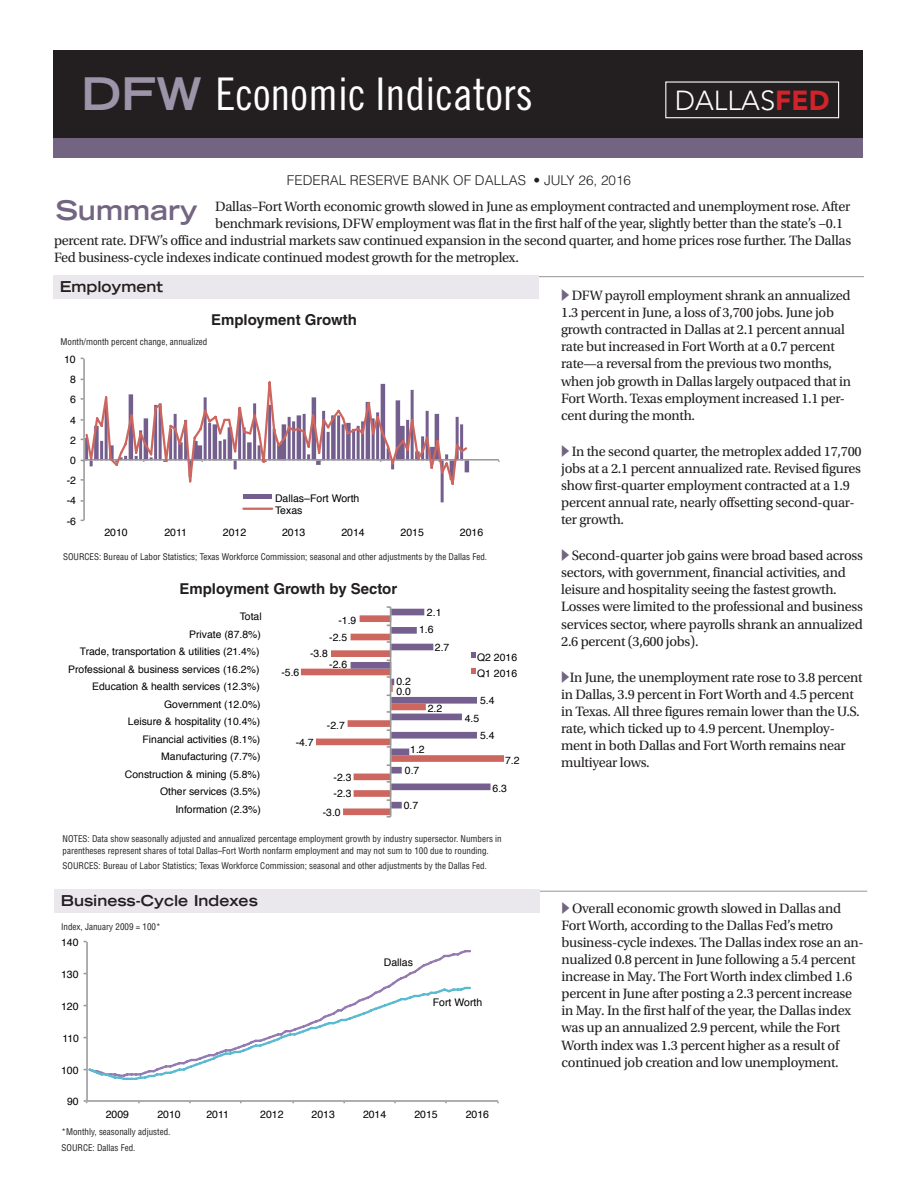
<style>
.page{position:relative;width:918px;height:1188px;background:#fff}
.page>*{position:absolute;margin:0;border:0;box-sizing:border-box;transform-origin:0 0}
.t1{font:45px "Trade Gothic LT Std Cn 18";color:#fff}
.t2{font:300 27.3px "Avenir LT Std";color:#fff}
.t3{font:700 expanded 27px "Trade Gothic LT Std";color:#736582}
.ChartTitle{font:700 15px "Helvetica LT Std";color:#231f20}
.SectionHead{font:700 expanded 15px "Trade Gothic LT Std";color:#231f20}
.DFWText{font:14.25px/17.1px "Utopia Std";letter-spacing:-.02em;color:#231f20}
.Default{font:14.25px "Utopia Std";letter-spacing:-.02em;color:#231f20}
.t4{font:300 13.5px "Helvetica LT Std";color:#231f20}
.t5{font:10.5px/11.9px "Helvetica";color:#000}
.t6{font:10.35px/16.5px "Helvetica";color:#000}
.Notes{font:condensed 9px/12px "Helvetica LT Std";color:#231f20}
.axislabels{font:condensed 9px "Helvetica LT Std";color:#231f20}
.s1{font-family:"Trade Gothic LT Std";font-weight:700;font-stretch:expanded;color:#9e94aa}
.s2{font-weight:900;color:#d1232a}
</style>
<div class="page">
<hr style="left:54px;top:276px;width:810px;height:1px;background:#939598">
<div style="left:53px;top:275px;width:486px;height:24px;background:#eae8ed"></div>
<div style="left:53px;top:118px;width:810px;height:40px;background:#736582"></div>
<div style="left:53px;top:50px;width:810px;height:88px;background:#231f20"></div>
<div style="left:665px;top:81px;width:174px;height:37px;border:1px solid #fff"></div>
<svg style="left:301px;top:606px;width:203px;height:212px"></svg>
<hr style="left:83px;top:359px;width:2px;height:161px;background:#979797">
<hr style="left:84px;top:459px;width:415px;height:2px;background:#979797">
<svg style="left:81px;top:379px;width:388px;height:108px"></svg>
<hr style="left:243px;top:495px;width:29px;height:4px;background:#735e8d">
<hr style="left:243px;top:508px;width:29px;height:2px;background:#cd665f">
<hr style="left:57px;top:891px;width:810px;height:1px;background:#939598">
<div style="left:54px;top:889px;width:486px;height:24px;background:#eae8ed"></div>
<hr style="left:86px;top:942px;width:2px;height:159px;background:#989898">
<hr style="left:87px;top:1100px;width:411px;height:2px;background:#989898">
<svg style="left:87px;top:948px;width:384px;height:37px"></svg>
<svg style="left:84px;top:985px;width:387px;height:97px"></svg>
<p class="t1" style="left:81px;top:67px;width:453px"><span class="s1">DFW</span> Economic Indicators</p>
<p class="t4" style="left:287px;top:172px;width:346px">FEDERAL RESERVE BANK OF DALLAS • JULY 26, 2016</p>
<p class="t2" style="left:675px;top:85px;width:156px">DALLAS<span class="s2">FED</span></p>
<p class="t3" style="left:56px;top:193px;width:144px">Summary</p>
<p class="Default" style="left:215px;top:198px;width:637px">Dallas–Fort Worth economic growth slowed in June as employment contracted and unemployment rose. After</p>
<p class="Default" style="left:215px;top:216px;width:629px">benchmark revisions, DFW employment was flat in the first half of the year, slightly better than the state’s −0.1</p>
<p class="Default" style="left:54px;top:233px;width:799px">percent rate. DFW’s office and industrial markets saw continued expansion in the second quarter, and home prices rose further. The Dallas</p>
<p class="Default" style="left:54px;top:250px;width:467px">Fed business-cycle indexes indicate continued modest growth for the metroplex.</p>
<p class="SectionHead" style="left:60px;top:277px;width:105px">Employment</p>
<p class="ChartTitle" style="left:211px;top:311px;width:147px">Employment Growth</p>
<p class="axislabels" style="left:61px;top:336px;width:148px">Month/month percent change, annualized</p>
<p class="t5" style="left:64px;top:354px;width:13px">10</p>
<p class="t5" style="left:70px;top:374px;width:7px">8</p>
<p class="t5" style="left:70px;top:394px;width:7px">6</p>
<p class="t5" style="left:70px;top:414px;width:7px">4</p>
<p class="t5" style="left:70px;top:434px;width:7px">2</p>
<p class="t5" style="left:70px;top:455px;width:7px">0</p>
<p class="t5" style="left:67px;top:475px;width:11px">-2</p>
<p class="t5" style="left:67px;top:495px;width:11px">-4</p>
<p class="t5" style="left:67px;top:515px;width:11px">-6</p>
<p class="t5" style="left:275px;top:493px;width:86px">Dallas–Fort Worth<br>Texas</p>
<p class="t5" style="left:104px;top:527px;width:25px">2010</p>
<p class="t5" style="left:164px;top:527px;width:24px">2011</p>
<p class="t5" style="left:223px;top:527px;width:25px">2012</p>
<p class="t5" style="left:282px;top:527px;width:25px">2013</p>
<p class="t5" style="left:341px;top:527px;width:25px">2014</p>
<p class="t5" style="left:401px;top:527px;width:25px">2015</p>
<p class="t5" style="left:460px;top:527px;width:25px">2016</p>
<p class="Notes" style="left:63px;top:551px;width:426px">SOURCES: Bureau of Labor Statistics; Texas Workforce Commission; seasonal and other adjustments by the Dallas Fed.</p>
<p class="ChartTitle" style="left:179px;top:579px;width:219px">Employment Growth by Sector</p>
<p class="t6" style="left:240px;top:609px;width:23px">Total</p>
<p class="t6" style="left:338px;top:612px;width:19px">-1.9</p>
<p class="t6" style="left:189px;top:626px;width:73px">Private (87.8%)</p>
<p class="t6" style="left:329px;top:630px;width:19px">-2.5</p>
<p class="t6" style="left:80px;top:644px;width:181px">Trade, transportation &amp; utilities (21.4%)</p>
<p class="t6" style="left:310px;top:645px;width:19px">-3.8</p>
<p class="t6" style="left:68px;top:661px;width:193px">Professional &amp; business services (16.2%)</p>
<p class="t6" style="left:92px;top:679px;width:169px">Education &amp; health services (12.3%)</p>
<p class="t6" style="left:281px;top:665px;width:19px">-5.6</p>
<p class="t6" style="left:329px;top:656px;width:19px">-2.6</p>
<p class="t6" style="left:397px;top:674px;width:16px">0.2</p>
<p class="t6" style="left:396px;top:684px;width:16px">0.0</p>
<p class="t6" style="left:164px;top:696px;width:98px">Government (12.0%)</p>
<p class="t6" style="left:128px;top:714px;width:134px">Leisure &amp; hospitality (10.4%)</p>
<p class="t6" style="left:327px;top:717px;width:19px">-2.7</p>
<p class="t6" style="left:427px;top:604px;width:16px">2.1</p>
<p class="t6" style="left:419px;top:622px;width:16px">1.6</p>
<p class="t6" style="left:435px;top:639px;width:16px">2.7</p>
<p class="t6" style="left:428px;top:701px;width:16px">2.2</p>
<p class="t6" style="left:143px;top:731px;width:119px">Financial activities (8.1%)</p>
<p class="t6" style="left:161px;top:749px;width:101px">Manufacturing (7.7%)</p>
<p class="t6" style="left:296px;top:735px;width:19px">-4.7</p>
<p class="t6" style="left:410px;top:742px;width:16px">1.2</p>
<p class="t6" style="left:125px;top:766px;width:137px">Construction &amp; mining (5.8%)</p>
<p class="t6" style="left:334px;top:770px;width:19px">-2.3</p>
<p class="t6" style="left:405px;top:763px;width:16px">0.7</p>
<p class="t6" style="left:160px;top:784px;width:102px">Other services (3.5%)</p>
<p class="t6" style="left:334px;top:786px;width:19px">-2.3</p>
<p class="t6" style="left:175px;top:801px;width:87px">Information (2.3%)</p>
<p class="t6" style="left:323px;top:804px;width:19px">-3.0</p>
<p class="t6" style="left:404px;top:798px;width:16px">0.7</p>
<p class="t6" style="left:477px;top:649px;width:41px">Q2 2016<br>Q1 2016</p>
<p class="t6" style="left:480px;top:693px;width:16px">5.4</p>
<p class="t6" style="left:465px;top:710px;width:16px">4.5</p>
<p class="t6" style="left:480px;top:728px;width:16px">5.4</p>
<p class="t6" style="left:505px;top:752px;width:16px">7.2</p>
<p class="t6" style="left:493px;top:780px;width:16px">6.3</p>
<p class="Notes" style="left:63px;top:833px;width:441px">NOTES: Data show seasonally adjusted and annualized percentage employment growth by industry supersector. Numbers in parentheses represent shares of total Dallas–Fort Worth nonfarm employment and may not sum to 100 due to rounding.</p>
<p class="Notes" style="left:63px;top:860px;width:426px">SOURCES: Bureau of Labor Statistics; Texas Workforce Commission; seasonal and other adjustments by the Dallas Fed.</p>
<p class="SectionHead" style="left:61px;top:891px;width:199px">Business-Cycle Indexes</p>
<p class="axislabels" style="left:61px;top:921px;width:101px">Index, January 2009 = 100*</p>
<p class="t5" style="left:61px;top:937px;width:19px">140</p>
<p class="t5" style="left:61px;top:969px;width:19px">130</p>
<p class="t5" style="left:61px;top:1001px;width:19px">120</p>
<p class="t5" style="left:62px;top:1033px;width:18px">110</p>
<p class="t5" style="left:61px;top:1064px;width:19px">100</p>
<p class="t5" style="left:67px;top:1096px;width:13px">90</p>
<p class="t5" style="left:384px;top:956px;width:31px">Dallas</p>
<p class="t5" style="left:433px;top:996px;width:51px">Fort Worth</p>
<p class="t5" style="left:106px;top:1109px;width:25px">2009</p>
<p class="t5" style="left:157px;top:1109px;width:25px">2010</p>
<p class="t5" style="left:206px;top:1109px;width:24px">2011</p>
<p class="t5" style="left:260px;top:1109px;width:25px">2012</p>
<p class="t5" style="left:312px;top:1109px;width:25px">2013</p>
<p class="t5" style="left:363px;top:1109px;width:25px">2014</p>
<p class="t5" style="left:414px;top:1109px;width:25px">2015</p>
<p class="t5" style="left:466px;top:1109px;width:25px">2016</p>
<p class="Notes" style="left:62px;top:1126px;width:110px">*Monthly, seasonally adjusted.</p>
<p class="Notes" style="left:62px;top:1141px;width:75px">SOURCE: Dallas Fed.</p>
<p class="DFWText" style="left:561px;top:287px;width:291px;text-indent:10px">DFW payroll employment shrank an annualized 1.3 percent in June, a loss of 3,700 jobs. June job growth contracted in Dallas at 2.1 percent annual rate but increased in Fort Worth at a 0.7 percent rate—a reversal from the previous two months, when job growth in Dallas largely outpaced that in Fort Worth. Texas employment increased 1.1 per&shy;cent during the month.</p>
<p class="DFWText" style="left:561px;top:443px;width:302px;text-indent:10px">In the second quarter, the metroplex added 17,700 jobs at a 2.1 percent annualized rate. Revised figures show first-quarter employment contracted at a 1.9 percent annual rate, nearly offsetting second-quar&shy;ter growth.</p>
<p class="DFWText" style="left:561px;top:547px;width:303px;text-indent:10px">Second-quarter job gains were broad based across sectors, with government, financial activities, and leisure and hospitality seeing the fastest growth.<br>Losses were limited to the professional and business services sector, where payrolls shrank an annualized 2.6 percent (3,600 jobs).</p>
<p class="DFWText" style="left:561px;top:669px;width:303px;text-indent:9px">In June, the unemployment rate rose to 3.8 percent in Dallas, 3.9 percent in Fort Worth and 4.5 percent in Texas. All three figures remain lower than the U.S. rate, which ticked up to 4.9 percent. Unemploy&shy;ment in both Dallas and Fort Worth remains near multiyear lows.</p>
<p class="DFWText" style="left:562px;top:900px;width:304px;text-indent:10px">Overall economic growth slowed in Dallas and Fort Worth, according to the Dallas Fed’s metro business-cycle indexes. The Dallas index rose an an&shy;nualized 0.8 percent in June following a 5.4 percent increase in May. The Fort Worth index climbed 1.6 percent in June after posting a 2.3 percent increase in May. In the first half of the year, the Dallas index was up an annualized 2.9 percent, while the Fort Worth index was 1.3 percent higher as a result of continued job creation and low unemployment.</p>
</div>
